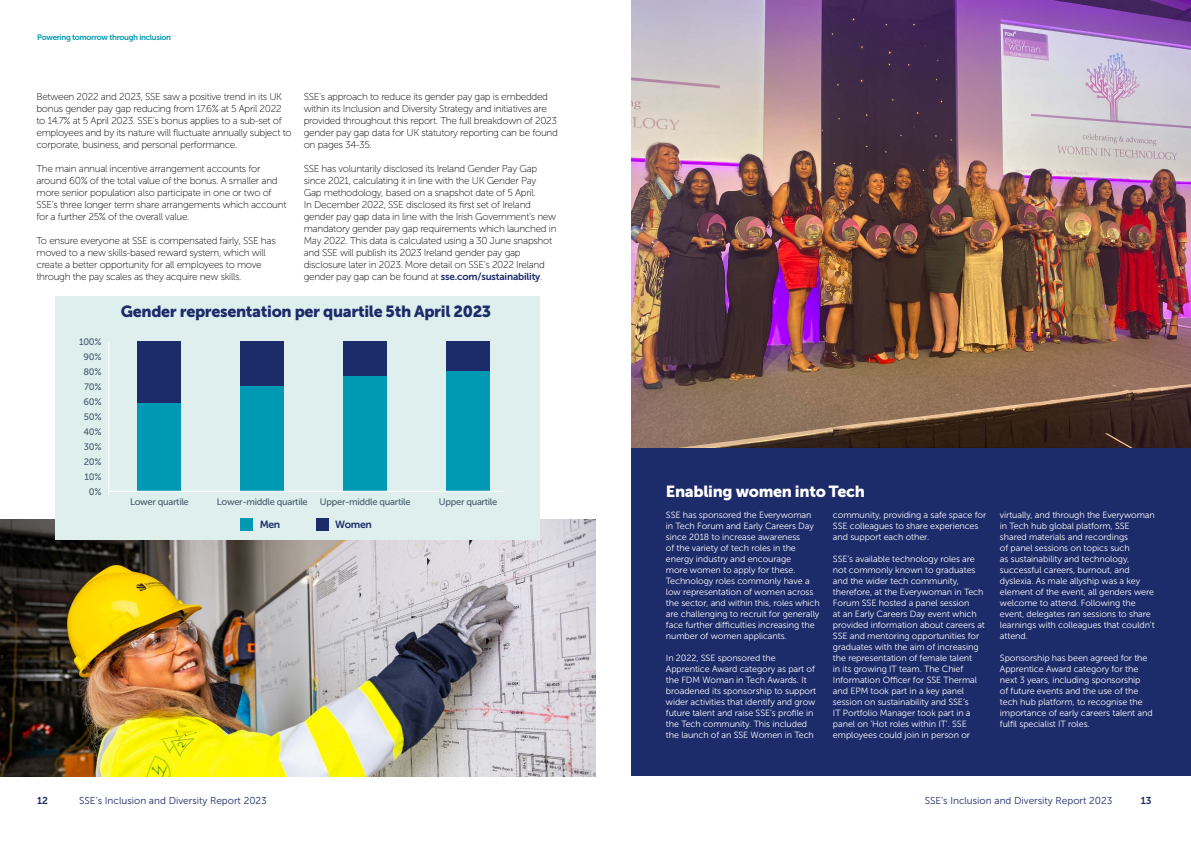
<style>
.page{position:relative;width:1191px;height:842px;background:#fff}
.page>*{position:absolute;margin:0;border:0;box-sizing:border-box;transform-origin:0 0}
.t1{font:16px "Museo Sans 900";letter-spacing:-.02em;color:#1c2b6a}
.t2{font:16px "Museo Sans 900";letter-spacing:-.02em;color:#fff}
.t3{font:10.4px "Museo Sans 700";letter-spacing:-.03em;color:#1c2b6a}
.t4{font:10px/12px "Museo Sans 100";letter-spacing:-.03em;color:#000}
.t5{font:10px "Museo Sans 300";color:#1c2b6a}
.t6{font:10px "Museo Sans 700";color:#1c2b6a}
.t7{font:9.3px/15px "Museo Sans 500";letter-spacing:-.03em;color:#475c6d;text-align:justify}
.t8{font:9px/11px "Museo Sans 300";letter-spacing:-.01em;color:#fff}
.t9{font:8px "Museo Sans 700";letter-spacing:-.04em;color:#0099b3}
.s1{font-family:"Museo Sans 700";color:#1c2b6a}
</style>
<div class="page">
<img style="left:0;top:519px;width:595px;height:257px">
<div style="left:631px;top:447px;width:560px;height:329px;background:#1c2b6a"></div>
<div style="left:55px;top:296px;width:485px;height:244px;background:#deefee"></div>
<div style="left:138px;top:342px;width:43px;height:87px;background:#1c2b6a"></div>
<div style="left:138px;top:403px;width:43px;height:89px;background:#0099b3"></div>
<div style="left:240px;top:342px;width:44px;height:87px;background:#1c2b6a"></div>
<div style="left:240px;top:387px;width:44px;height:105px;background:#0099b3"></div>
<div style="left:343px;top:342px;width:44px;height:87px;background:#1c2b6a"></div>
<div style="left:343px;top:377px;width:44px;height:115px;background:#0099b3"></div>
<div style="left:446px;top:342px;width:44px;height:87px;background:#1c2b6a"></div>
<div style="left:446px;top:372px;width:44px;height:120px;background:#0099b3"></div>
<hr style="left:108px;top:342px;width:1px;height:153px;background:#fff">
<hr style="left:108px;top:491px;width:396px;height:1px;background:#fff">
<div style="left:240px;top:518px;width:12px;height:12px;background:#0099b3"></div>
<div style="left:316px;top:518px;width:12px;height:12px;background:#1c2b6a"></div>
<img style="left:631px;top:0;width:560px;height:447px">
<p class="t9" style="left:37px;top:32px;width:135px">Powering tomorrow through inclusion</p>
<p class="t4" style="left:36px;top:91px;width:257px">Between 2022 and 2023, SSE saw a positive trend in its UK bonus gender pay gap reducing from 17.6% at 5 April 2022 to 14.7% at 5 April 2023. SSE’s bonus applies to a sub-set of employees and by its nature will fluctuate annually subject to corporate, business, and personal performance.</p>
<p class="t4" style="left:36px;top:163px;width:251px">The main annual incentive arrangement accounts for around 60% of the total value of the bonus. A smaller and more senior population also participate in one or two of SSE’s three longer term share arrangements which account for a further 25% of the overall value.</p>
<p class="t4" style="left:36px;top:235px;width:241px">To ensure everyone at SSE is compensated fairly, SSE has moved to a new skills-based reward system, which will create a better opportunity for all employees to move through the pay scales as they acquire new skills.</p>
<p class="t4" style="left:304px;top:91px;width:256px">SSE’s approach to reduce its gender pay gap is embedded within its Inclusion and Diversity Strategy and initiatives are provided throughout this report. The full breakdown of 2023 gender pay gap data for UK statutory reporting can be found on pages 34-35.</p>
<p class="t4" style="left:304px;top:163px;width:254px">SSE has voluntarily disclosed its Ireland Gender Pay Gap since 2021, calculating it in line with the UK Gender Pay Gap methodology, based on a snapshot date of 5 April.<br>In December 2022, SSE disclosed its first set of Ireland gender pay gap data in line with the Irish Government’s new mandatory gender pay gap requirements which launched in May 2022. This data is calculated using a 30 June snapshot and SSE will publish its 2023 Ireland gender pay gap disclosure later in 2023. More detail on SSE’s 2022 Ireland gender pay gap can be found at <span class="s1">sse.com/sustainability</span>.</p>
<p class="t7" style="left:79px;top:335px;width:24px">100%</p>
<p class="t7" style="left:84px;top:364px;width:20px">80%</p>
<p class="t7" style="left:84px;top:350px;width:19px">90%</p>
<p class="t7" style="left:84px;top:379px;width:19px">70% 60% 50%</p>
<p class="t7" style="left:84px;top:439px;width:19px">30%</p>
<p class="t7" style="left:84px;top:424px;width:20px">40%</p>
<p class="t7" style="left:84px;top:454px;width:19px">20%<br>10%</p>
<p class="t7" style="left:89px;top:484px;width:14px">0%</p>
<h1 class="t1" style="left:121px;top:303px;width:372px">Gender representation per quartile 5th April 2023</h1>
<p class="t7" style="left:130px;top:494px;width:60px">Lower quartile</p>
<p class="t7" style="left:217px;top:494px;width:92px">Lower-middle quartile</p>
<p class="t7" style="left:320px;top:494px;width:92px">Upper-middle quartile</p>
<p class="t7" style="left:439px;top:494px;width:60px">Upper quartile</p>
<p class="t3" style="left:260px;top:519px;width:22px">Men</p>
<p class="t3" style="left:335px;top:519px;width:38px">Women</p>
<h1 class="t2" style="left:666px;top:483px;width:200px">Enabling women into Tech</h1>
<p class="t8" style="left:666px;top:510px;width:155px">SSE has sponsored the Everywoman in Tech Forum and Early Careers Day since 2018 to increase awareness<br>of the variety of tech roles in the energy industry and encourage<br>more women to apply for these.<br>Technology roles commonly have a low representation of women across the sector, and within this, roles which are challenging to recruit for generally face further difficulties increasing the number of women applicants.</p>
<p class="t8" style="left:666px;top:653px;width:152px">In 2022, SSE sponsored the Apprentice Award category as part of the FDM Woman in Tech Awards. It broadened its sponsorship to support wider activities that identify and grow future talent and raise SSE’s profile in the Tech community. This included the launch of an SSE Women in Tech</p>
<p class="t8" style="left:833px;top:510px;width:155px">community, providing a safe space for<br>SSE colleagues to share experiences and support each other.</p>
<p class="t8" style="left:833px;top:554px;width:153px">SSE’s available technology roles are not commonly known to graduates and the wider tech community, therefore, at the Everywoman in Tech Forum SSE hosted a panel session<br>at an Early Careers Day event which provided information about careers at SSE and mentoring opportunities for graduates with the aim of increasing the representation of female talent<br>in its growing IT team. The Chief Information Officer for SSE Thermal and EPM took part in a key panel session on sustainability and SSE’s<br>IT Portfolio Manager took part in a panel on ‘Hot roles within IT’. SSE employees could join in person or</p>
<p class="t8" style="left:1000px;top:510px;width:156px">virtually, and through the Everywoman in Tech hub global platform, SSE shared materials and recordings<br>of panel sessions on topics such<br>as sustainability and technology, successful careers, burnout, and dyslexia. As male allyship was a key element of the event, all genders were welcome to attend. Following the event, delegates ran sessions to share learnings with colleagues that couldn’t attend.</p>
<p class="t8" style="left:1000px;top:653px;width:154px">Sponsorship has been agreed for the Apprentice Award category for the next 3 years, including sponsorship<br>of future events and the use of the tech hub platform, to recognise the importance of early careers talent and fulfil specialist IT roles.</p>
<p class="t6" style="left:37px;top:795px;width:12px">12</p>
<p class="t5" style="left:79px;top:795px;width:189px">SSE’s Inclusion and Diversity Report 2023</p>
<p class="t5" style="left:924px;top:795px;width:189px">SSE’s Inclusion and Diversity Report 2023</p>
<p class="t6" style="left:1140px;top:795px;width:12px">13</p>
</div>
